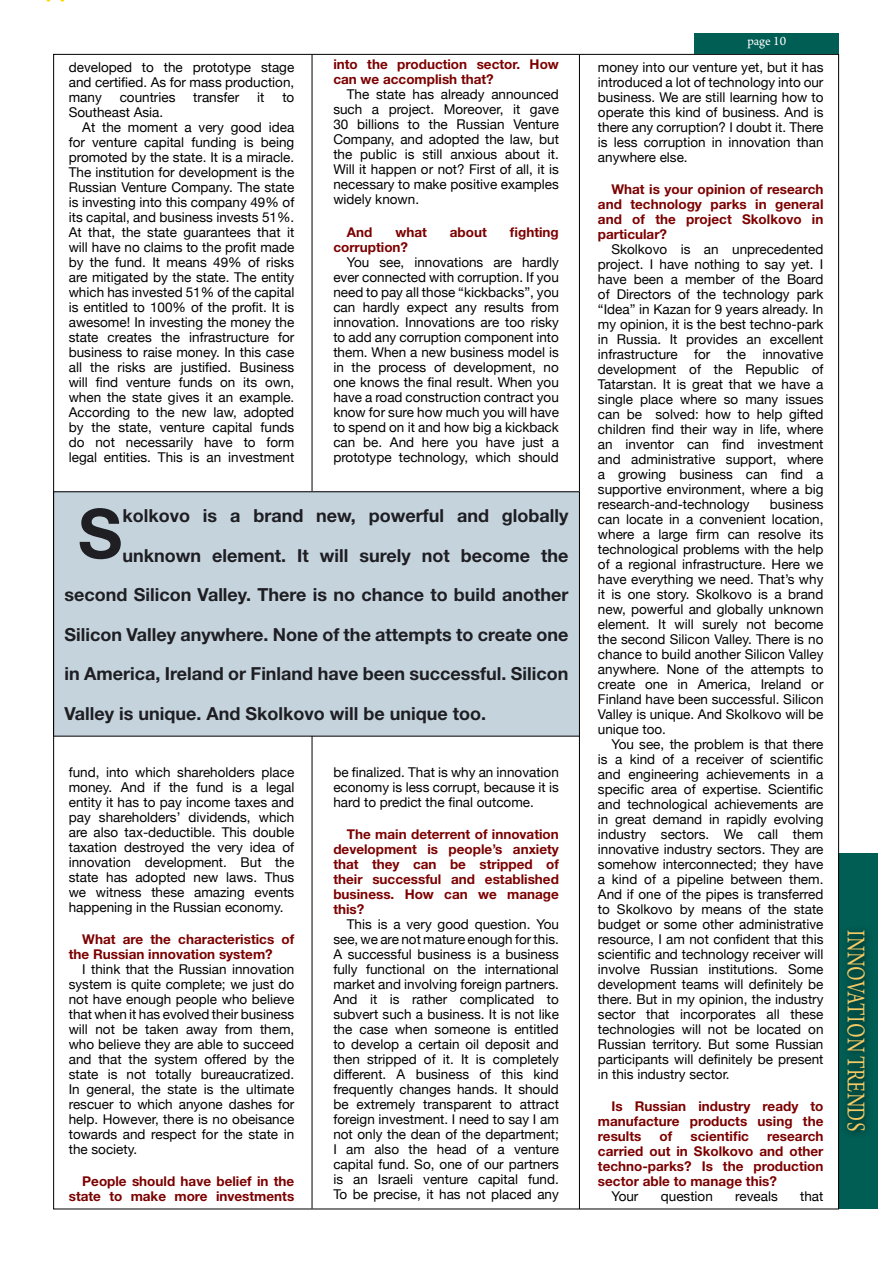
<style>
.page{position:relative;width:893px;height:1263px;background:#fff}
.page>*{position:absolute;margin:0;border:0;box-sizing:border-box;transform-origin:0 0}
.t1{font:700 68.4px "Helvetica Neue";color:#1e1e23}
.t2{font:27px "Arno Pro";color:#f3ca65;scale:.73 1}
.t3{font:700 18px/39.6px "Helvetica Neue";color:#1e1e23;text-align:right}
.t4{font:13.5px/15px "Helvetica Neue";color:#000;text-align:justify}
.t5{font:700 13.5px/15px "Helvetica Neue";color:#7c0000;text-align:justify}
.t6{font:13.5px "Arno Pro";letter-spacing:-.01em;color:#fff}
</style>
<div class="page">
<div style="left:839px;top:854px;width:39px;height:355px;background:#005e54"></div>
<hr style="left:312px;top:55px;width:1px;height:1153px;background:#000">
<hr style="left:579px;top:55px;width:1px;height:1154px;background:#000">
<div style="left:54px;top:492px;width:525px;height:244px;background:#c5d3dd"></div>
<div style="left:53px;top:491px;width:527px;height:245px;border:1px solid #000"></div>
<div style="left:694px;top:33px;width:145px;height:21px;background:#005e54"></div>
<div style="left:840px;top:923px;width:33px;height:214px;background:#005149"></div>
<svg style="left:46px;top:0;width:19px;height:2px"></svg>
<p class="t4" style="left:69px;top:59px;width:227px">developed to the prototype stage and certified. As for mass production, many</p>
<p class="t4" style="left:120px;top:89px;width:57px">countries</p>
<p class="t4" style="left:193px;top:89px;width:47px">transfer</p>
<p class="t4" style="left:257px;top:89px;width:9px">it</p>
<p class="t4" style="left:282px;top:89px;width:14px">to</p>
<p class="t4" style="left:69px;top:104px;width:96px">Southeast Asia.</p>
<p class="t4" style="left:82px;top:119px;width:214px">At the moment a very good idea</p>
<p class="t4" style="left:69px;top:134px;width:227px">for venture capital funding is being</p>
<p class="t4" style="left:69px;top:149px;width:227px">promoted by the state. It is a miracle.</p>
<p class="t4" style="left:69px;top:164px;width:227px">The institution for development is the</p>
<p class="t4" style="left:69px;top:179px;width:227px">Russian Venture Company. The state</p>
<p class="t4" style="left:69px;top:194px;width:227px">is investing into this company 49% of</p>
<p class="t4" style="left:69px;top:209px;width:227px">its capital, and business invests 51%.</p>
<p class="t4" style="left:69px;top:224px;width:227px">At that, the state guarantees that it</p>
<p class="t4" style="left:69px;top:239px;width:227px">will have no claims to the profit made</p>
<p class="t4" style="left:69px;top:254px;width:227px">by the fund. It means 49% of risks</p>
<p class="t4" style="left:69px;top:269px;width:227px">are mitigated by the state. The entity</p>
<p class="t4" style="left:69px;top:284px;width:227px">which has invested 51% of the capital</p>
<p class="t4" style="left:69px;top:299px;width:227px">is entitled to 100% of the profit. It is</p>
<p class="t4" style="left:69px;top:314px;width:227px">awesome! In investing the money the</p>
<p class="t4" style="left:69px;top:329px;width:227px">state creates the infrastructure for</p>
<p class="t4" style="left:69px;top:344px;width:227px">business to raise money. In this case</p>
<p class="t4" style="left:69px;top:359px;width:227px">all the risks are justified. Business</p>
<p class="t4" style="left:69px;top:374px;width:227px">will find venture funds on its own,</p>
<p class="t4" style="left:69px;top:389px;width:227px">when the state gives it an example.</p>
<p class="t4" style="left:69px;top:404px;width:227px">According to the new law, adopted</p>
<p class="t4" style="left:69px;top:419px;width:227px">by the state, venture capital funds</p>
<p class="t4" style="left:69px;top:434px;width:227px">do not necessarily have to form</p>
<p class="t4" style="left:69px;top:449px;width:227px">legal entities. This is an investment</p>
<p class="t5" style="left:333px;top:57px;width:227px">into the production sector. How can we accomplish that?</p>
<p class="t4" style="left:333px;top:87px;width:227px;text-indent:14px">The state has already announced such a project. Moreover, it gave 30 billions to the Russian Venture Company, and adopted the law, but the public is still anxious about it.<br>Will it happen or not? First of all, it is necessary to make positive examples widely known.</p>
<p class="t5" style="left:347px;top:224px;width:27px">And</p>
<p class="t5" style="left:395px;top:224px;width:33px">what</p>
<p class="t5" style="left:450px;top:224px;width:39px">about</p>
<p class="t5" style="left:510px;top:224px;width:50px">fighting</p>
<p class="t5" style="left:333px;top:239px;width:76px">corruption?</p>
<p class="t4" style="left:333px;top:254px;width:227px;text-indent:14px">You see, innovations are hardly ever connected with corruption. If you need to pay all those “kickbacks”, you can hardly expect any results from innovation. Innovations are too risky to add any corruption component into them. When a new business model is in the process of development, no one knows the final result. When you have a road construction contract you know for sure how much you will have to spend on it and how big a kickback can be. And here you have just a prototype technology, which should</p>
<h1 class="t1" style="left:78px;top:491px;width:46px">S</h1>
<h3 class="t3" style="left:64px;top:495px;width:505px">kolkovo is a brand new, powerful and globally unknown element. It will surely not become the second Silicon Valley. There is no chance to build another</h3>
<h3 class="t3" style="left:64px;top:614px;width:506px;text-align:justify">Silicon Valley anywhere. None of the attempts to create one in America, Ireland or Finland have been successful. Silicon Valley is unique. And Skolkovo will be unique too.</h3>
<p class="t4" style="left:69px;top:764px;width:227px">fund, into which shareholders place money. And if the fund is a legal entity it has to pay income taxes and pay shareholders’ dividends, which are also tax-deductible. This double taxation destroyed the very idea of innovation development. But the state has adopted new laws. Thus we witness these amazing events happening in the Russian economy.</p>
<p class="t5" style="left:69px;top:931px;width:227px;text-indent:14px">What are the characteristics of the Russian innovation system?</p>
<p class="t4" style="left:69px;top:961px;width:227px;text-indent:14px">I think that the Russian innovation system is quite complete; we just do not have enough people who believe that when it has evolved their business will not be taken away from them, who believe they are able to succeed and that the system offered by the state is not totally bureaucratized.<br>In general, the state is the ultimate rescuer to which anyone dashes for help. However, there is no obeisance towards and respect for the state in the society.</p>
<p class="t5" style="left:69px;top:1173px;width:227px;text-align:right">People should have belief in the state to make more investments</p>
<p class="t4" style="left:333px;top:764px;width:227px">be finalized. That is why an innovation economy is less corrupt, because it is hard to predict the final outcome.</p>
<p class="t5" style="left:333px;top:826px;width:227px;text-indent:14px">The main deterrent of innovation development is people’s anxiety that they can be stripped of their successful and established business. How can we manage this?</p>
<p class="t4" style="left:333px;top:916px;width:227px;text-indent:14px">This is a very good question. You see, we are not mature enough for this.<br>A successful business is a business fully functional on the international market and involving foreign partners.<br>And it is rather complicated to subvert such a business. It is not like the case when someone is entitled to develop a certain oil deposit and then stripped of it. It is completely different. A business of this kind frequently changes hands. It should be extremely transparent to attract foreign investment. I need to say I am not only the dean of the department; I am also the head of a venture capital fund. So, one of our partners is an Israeli venture capital fund.<br>To be precise, it has not placed any</p>
<p class="t6" style="left:747px;top:33px;width:40px">page 10</p>
<p class="t4" style="left:598px;top:59px;width:227px">money into our venture yet, but it has introduced a lot of technology into our business. We are still learning how to operate this kind of business. And is there any corruption? I doubt it. There is less corruption in innovation than anywhere else.</p>
<p class="t5" style="left:598px;top:181px;width:227px;text-indent:14px">What is your opinion of research and technology parks in general and of the project Skolkovo in particular?</p>
<p class="t4" style="left:598px;top:241px;width:227px;text-indent:14px">Skolkovo is an unprecedented project. I have nothing to say yet. I have been a member of the Board of Directors of the technology park “Idea” in Kazan for 9 years already. In my opinion, it is the best techno-park in Russia. It provides an excellent infrastructure for the innovative development of the Republic of Tatarstan. It is great that we have a single place where so many issues can be solved: how to help gifted children find their way in life, where an inventor can find investment and administrative support, where a growing business can find a supportive environment, where a big research-and-technology</p>
<p class="t4" style="left:598px;top:496px;width:227px;text-indent:172px">business can locate in a convenient location, where a large firm can resolve its technological problems with the help of a regional infrastructure. Here we have everything we need. That’s why it is one story. Skolkovo is a brand new, powerful and globally unknown element. It will surely not become the second Silicon Valley. There is no chance to build another Silicon Valley anywhere. None of the attempts to create one in America, Ireland or Finland have been successful. Silicon Valley is unique. And Skolkovo will be unique too.</p>
<p class="t4" style="left:598px;top:736px;width:227px;text-indent:14px">You see, the problem is that there is a kind of a receiver of scientific and engineering achievements in a specific area of expertise. Scientific and technological achievements are in great demand in rapidly evolving industry sectors. We call them innovative industry sectors. They are somehow interconnected; they have a kind of a pipeline between them.<br>And if one of the pipes is transferred to Skolkovo by means of the state budget or some other administrative resource, I am not confident that this scientific and technology receiver will involve Russian institutions. Some development teams will definitely be there. But in my opinion, the industry sector that incorporates all these technologies will not be located on Russian territory. But some Russian participants will definitely be present in this industry sector.</p>
<p class="t5" style="left:598px;top:1098px;width:227px;text-indent:14px">Is Russian industry ready to manufacture products using the results</p>
<p class="t5" style="left:598px;top:1128px;width:227px;text-indent:169px">research carried out in Skolkovo and other techno-parks? Is the production sector able to manage this?</p>
<p class="t4" style="left:611px;top:1188px;width:28px">Your</p>
<p class="t4" style="left:661px;top:1188px;width:54px">question</p>
<p class="t4" style="left:735px;top:1188px;width:44px">reveals</p>
<p class="t4" style="left:800px;top:1188px;width:25px">that</p>
<p class="t5" style="left:660px;top:1128px;width:14px">of</p>
<p class="t5" style="left:690px;top:1128px;width:60px">scientific</p>
<h2 class="t2" style="left:871px;top:930px;width:277px;rotate:90deg">Innovation trendS</h2>
</div>
